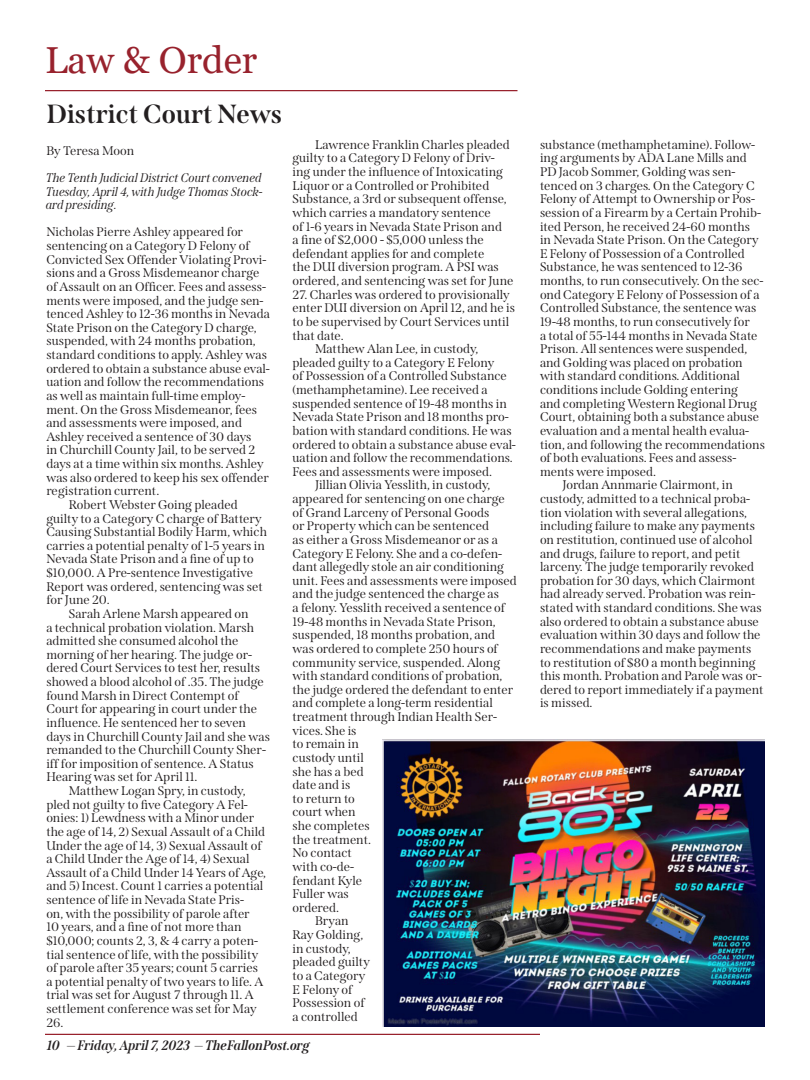
<style>
.page{position:relative;width:810px;height:1080px;background:#fff}
.page>*{position:absolute;margin:0;border:0;box-sizing:border-box;transform-origin:0 0}
.Heading{font:37.5px "Georgia";color:#98222d}
.Titles{font:700 26.25px "Span";color:#231f20}
.t1{font:italic 700 13.75px "Span";color:#231f20}
.Fallon_Post_Body{font:12.5px/13.6px "Span";color:#231f20}
.Fallon_Post_Body-2{font:italic 12.5px/13.6px "Span";color:#231f20;text-align:justify}
</style>
<div class="page">
<hr style="left:45px;top:1034px;width:495px;height:1px;background:#98222d">
<hr style="left:45px;top:90px;width:473px;height:1px;background:#98222d">
<img style="left:383px;top:740px;width:382px;height:287px">
<p class="Heading" style="left:45px;top:38px;width:214px">Law &amp; Order</p>
<p class="Titles" style="left:46px;top:98px;width:238px">District Court News</p>
<p class="Fallon_Post_Body" style="left:46px;top:144px;width:89px">By Teresa Moon</p>
<p class="Fallon_Post_Body-2" style="left:46px;top:171px;width:219px">The Tenth Judicial District Court convened Tuesday, April 4, with Judge Thomas Stock&shy;ard presiding.</p>
<p class="Fallon_Post_Body" style="left:46px;top:225px;width:225px">Nicholas Pierre Ashley appeared for sentencing on a Category D Felony of Convicted Sex Offender Violating Provi&shy;sions and a Gross Misdemeanor charge of Assault on an Officer. Fees and assess&shy;ments were imposed, and the judge sen&shy;tenced Ashley to 12-36 months in Nevada State Prison on the Category D charge, suspended, with 24 months probation, standard conditions to apply. Ashley was ordered to obtain a substance abuse eval&shy;uation and follow the recommendations as well as maintain full-time employ&shy;ment. On the Gross Misdemeanor, fees and assessments were imposed, and Ashley received a sentence of 30 days<br>in Churchill County Jail, to be served 2 days at a time within six months. Ashley was also ordered to keep his sex offender registration current.</p>
<p class="Fallon_Post_Body" style="left:46px;top:498px;width:222px;text-indent:22px">Robert Webster Going pleaded guilty to a Category C charge of Battery Causing Substantial Bodily Harm, which carries a potential penalty of 1-5 years in Nevada State Prison and a fine of up to $10,000. A Pre-sentence Investigative Report was ordered, sentencing was set for June 20.</p>
<p class="Fallon_Post_Body" style="left:46px;top:607px;width:225px;text-indent:22px">Sarah Arlene Marsh appeared on<br>a technical probation violation. Marsh admitted she consumed alcohol the morning of her hearing. The judge or&shy;dered Court Services to test her, results showed a blood alcohol of .35. The judge found Marsh in Direct Contempt of Court for appearing in court under the influence. He sentenced her to seven days in Churchill County Jail and she was remanded to the Churchill County Sher&shy;iff for imposition of sentence. A Status Hearing was set for April 11.</p>
<p class="Fallon_Post_Body" style="left:46px;top:784px;width:221px;text-indent:22px">Matthew Logan Spry, in custody, pled not guilty to five Category A Fel&shy;onies: 1) Lewdness with a Minor under the age of 14, 2) Sexual Assault of a Child Under the age of 14, 3) Sexual Assault of a Child Under the Age of 14, 4) Sexual Assault of a Child Under 14 Years of Age, and 5) Incest. Count 1 carries a potential sentence of life in Nevada State Pris-<br>on, with the possibility of parole after<br>10 years, and a fine of not more than $10,000; counts 2, 3, &amp; 4 carry a poten&shy;tial sentence of life, with the possibility of parole after 35 years; count 5 carries a potential penalty of two years to life. A trial was set for August 7 through 11. A settlement conference was set for May 26.</p>
<p class="Fallon_Post_Body" style="left:292px;top:138px;width:222px;text-indent:22px">Lawrence Franklin Charles pleaded guilty to a Category D Felony of Driv&shy;ing under the influence of Intoxicating Liquor or a Controlled or Prohibited Substance, a 3rd or subsequent offense, which carries a mandatory sentence<br>of 1-6 years in Nevada State Prison and<br>a fine of $2,000 - $5,000 unless the defendant applies for and complete<br>the DUI diversion program. A PSI was ordered, and sentencing was set for June</p>
<p class="Fallon_Post_Body" style="left:292px;top:288px;width:224px">27. Charles was ordered to provisionally enter DUI diversion on April 12, and he is to be supervised by Court Services until that date.</p>
<p class="Fallon_Post_Body" style="left:292px;top:342px;width:225px;text-indent:22px">Matthew Alan Lee, in custody, pleaded guilty to a Category E Felony<br>of Possession of a Controlled Substance (methamphetamine). Lee received a suspended sentence of 19-48 months in Nevada State Prison and 18 months pro&shy;bation with standard conditions. He was ordered to obtain a substance abuse eval&shy;uation and follow the recommendations.<br>Fees and assessments were imposed.</p>
<p class="Fallon_Post_Body" style="left:292px;top:478px;width:226px;text-indent:22px">Jillian Olivia Yesslith, in custody, appeared for sentencing on one charge of Grand Larceny of Personal Goods<br>or Property which can be sentenced<br>as either a Gross Misdemeanor or as a<br>Category E Felony. She and a co-defen&shy;dant allegedly stole an air conditioning unit. Fees and assessments were imposed and the judge sentenced the charge as<br>a felony. Yesslith received a sentence of<br>19-48 months in Nevada State Prison, suspended, 18 months probation, and was ordered to complete 250 hours of community service, suspended. Along with standard conditions of probation, the judge ordered the defendant to enter and complete a long-term residential treatment through Indian Health Ser&shy;vices. She is<br>to remain in<br>custody until<br>she has a bed<br>date and is<br>to return to<br>court when<br>she completes<br>the treatment.<br>No contact<br>with co-de-<br>fendant Kyle<br>Fuller was<br>ordered.</p>
<p class="Fallon_Post_Body" style="left:292px;top:914px;width:79px;text-indent:22px">Bryan<br>Ray Golding, in custody, pleaded guilty to a Category<br>E Felony of<br>Possession of a controlled</p>
<p class="t1" style="left:47px;top:1037px;width:265px">10 — Friday, April 7, 2023 — TheFallonPost.org</p>
<p class="Fallon_Post_Body" style="left:540px;top:138px;width:227px">substance (methamphetamine). Follow&shy;ing arguments by ADA Lane Mills and PD Jacob Sommer, Golding was sen&shy;tenced on 3 charges. On the Category C Felony of Attempt to Ownership or Pos&shy;session of a Firearm by a Certain Prohib&shy;ited Person, he received 24-60 months<br>in Nevada State Prison. On the Category E Felony of Possession of a Controlled Substance, he was sentenced to 12-36 months, to run consecutively. On the sec&shy;ond Category E Felony of Possession of a Controlled Substance, the sentence was 19-48 months, to run consecutively for<br>a total of 55-144 months in Nevada State Prison. All sentences were suspended, and Golding was placed on probation with standard conditions. Additional conditions include Golding entering<br>and completing Western Regional Drug Court, obtaining both a substance abuse evaluation and a mental health evalua&shy;tion, and following the recommendations of both evaluations. Fees and assess&shy;ments were imposed.</p>
<p class="Fallon_Post_Body" style="left:540px;top:478px;width:225px;text-indent:22px">Jordan Annmarie Clairmont, in custody, admitted to a technical proba&shy;tion violation with several allegations, including failure to make any payments on restitution, continued use of alcohol and drugs, failure to report, and petit larceny. The judge temporarily revoked probation for 30 days, which Clairmont had already served. Probation was rein&shy;stated with standard conditions. She was also ordered to obtain a substance abuse evaluation within 30 days and follow the recommendations and make payments to restitution of $80 a month beginning this month. Probation and Parole was or&shy;dered to report immediately if a payment is missed.</p>
</div>
